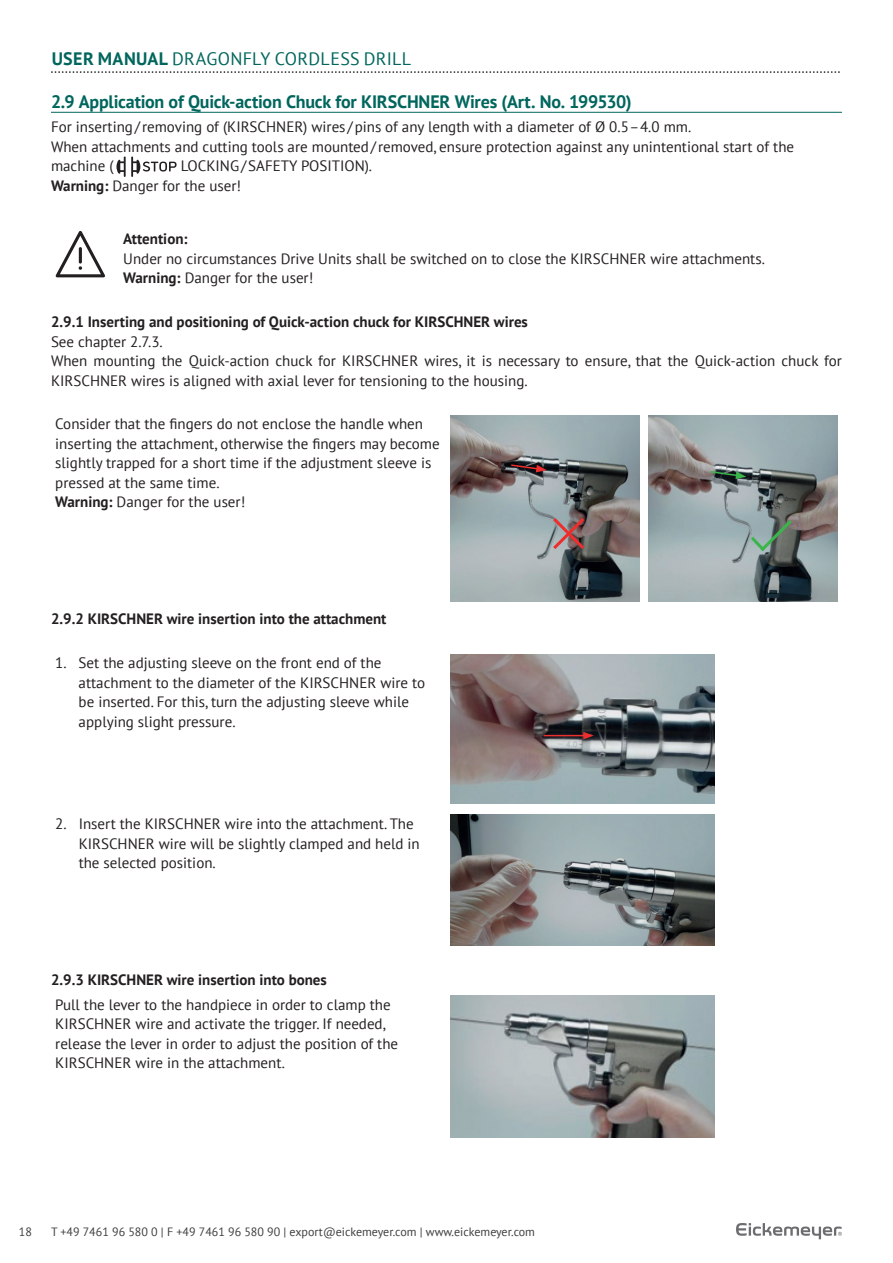
<style>
.page{position:relative;width:893px;height:1263px;background:#fff}
.page>*{position:absolute;margin:0;border:0;box-sizing:border-box;transform-origin:0 0}
.t1{font:700 18px "PT Sans";letter-spacing:-.01em;color:#00665d}
.t2{font:18px "PT Sans";letter-spacing:.015em;color:#00665d}
.t3{font:15px/19.5px "PT Sans";color:#231f20}
.t4{font:700 15px "PT Sans";color:#231f20}
.t5{font:12px "PT Sans";color:#3e3e3f}
.s1{font-weight:700}
</style>
<div class="page">
<svg style="left:51px;top:71px;width:789px;height:2px"></svg>
<svg style="left:736px;top:1223px;width:106px;height:16px"></svg>
<hr style="left:51px;top:112px;width:791px;height:1px;background:#00665d">
<svg style="left:116px;top:156px;width:61px;height:21px"></svg>
<svg style="left:56px;top:231px;width:49px;height:46px"></svg>
<img style="left:451px;top:415px;width:189px;height:187px">
<svg style="left:510px;top:463px;width:37px;height:9px"></svg>
<svg style="left:550px;top:515px;width:37px;height:37px"></svg>
<img style="left:648px;top:415px;width:190px;height:187px">
<svg style="left:709px;top:470px;width:37px;height:9px"></svg>
<svg style="left:748px;top:517px;width:47px;height:37px;background:#788e84"></svg>
<img style="left:451px;top:654px;width:263px;height:150px">
<hr style="left:544px;top:735px;width:42px;height:1px;background:#ee2d2d">
<svg style="left:583px;top:732px;width:11px;height:7px"></svg>
<img style="left:451px;top:814px;width:263px;height:131px">
<img style="left:451px;top:995px;width:263px;height:142px">
<p class="t2" style="left:52px;top:47px;width:361px"><span class="s1">USER MANUAL</span> DRAGONFLY CORDLESS DRILL</p>
<p class="t1" style="left:51px;top:89px;width:582px">2.9 Application of Quick-action Chuck for KIRSCHNER Wires (Art. No. 199530)</p>
<p class="t3" style="left:51px;top:117px;width:745px">For inserting / removing of (KIRSCHNER) wires / pins of any length with a diameter of Ø 0.5 – 4.0 mm.<br>When attachments and cutting tools are mounted / removed, ensure protection against any unintentional start of the machine (</p>
<p class="t3" style="left:51px;top:156px;width:323px;text-indent:130px">LOCKING / SAFETY POSITION).<br><span class="s1">Warning:</span> Danger for the user!</p>
<p class="t4" style="left:123px;top:229px;width:66px">Attention:</p>
<p class="t3" style="left:123px;top:248px;width:643px">Under no circumstances Drive Units shall be switched on to close the KIRSCHNER wire attachments.<br><span class="s1">Warning:</span> Danger for the user!</p>
<p class="t4" style="left:51px;top:312px;width:478px">2.9.1 Inserting and positioning of Quick-action chuck for KIRSCHNER wires</p>
<p class="t3" style="left:51px;top:331px;width:792px">See chapter 2.7.3.<br>When mounting the Quick-action chuck for KIRSCHNER wires, it is necessary to ensure, that the Quick-action chuck for<br>KIRSCHNER wires is aligned with axial lever for tensioning to the housing.</p>
<p class="t3" style="left:55px;top:414px;width:386px">Consider that the fingers do not enclose the handle when inserting the attachment, otherwise the fingers may become slightly trapped for a short time if the adjustment sleeve is pressed at the same time.<br><span class="s1">Warning:</span> Danger for the user!</p>
<p class="t4" style="left:51px;top:609px;width:337px">2.9.2 KIRSCHNER wire insertion into the attachment</p>
<p class="t3" style="left:79px;top:653px;width:348px;text-indent:-23px">1. Set the adjusting sleeve on the front end of the attachment to the diameter of the KIRSCHNER wire to be inserted. For this, turn the adjusting sleeve while applying slight pressure.</p>
<p class="t3" style="left:79px;top:814px;width:343px;text-indent:-23px">2. Insert the KIRSCHNER wire into the attachment. The<br>KIRSCHNER wire will be slightly clamped and held in the selected position.</p>
<p class="t4" style="left:51px;top:970px;width:277px">2.9.3 KIRSCHNER wire insertion into bones</p>
<p class="t3" style="left:55px;top:994px;width:344px">Pull the lever to the handpiece in order to clamp the KIRSCHNER wire and activate the trigger. If needed, release the lever in order to adjust the position of the KIRSCHNER wire in the attachment.</p>
<p class="t5" style="left:19px;top:1224px;width:15px">18</p>
<p class="t5" style="left:51px;top:1224px;width:485px">T +49 7461 96 580 0 | F +49 7461 96 580 90 | export@eickemeyer.com | www.eickemeyer.com</p>
</div>
